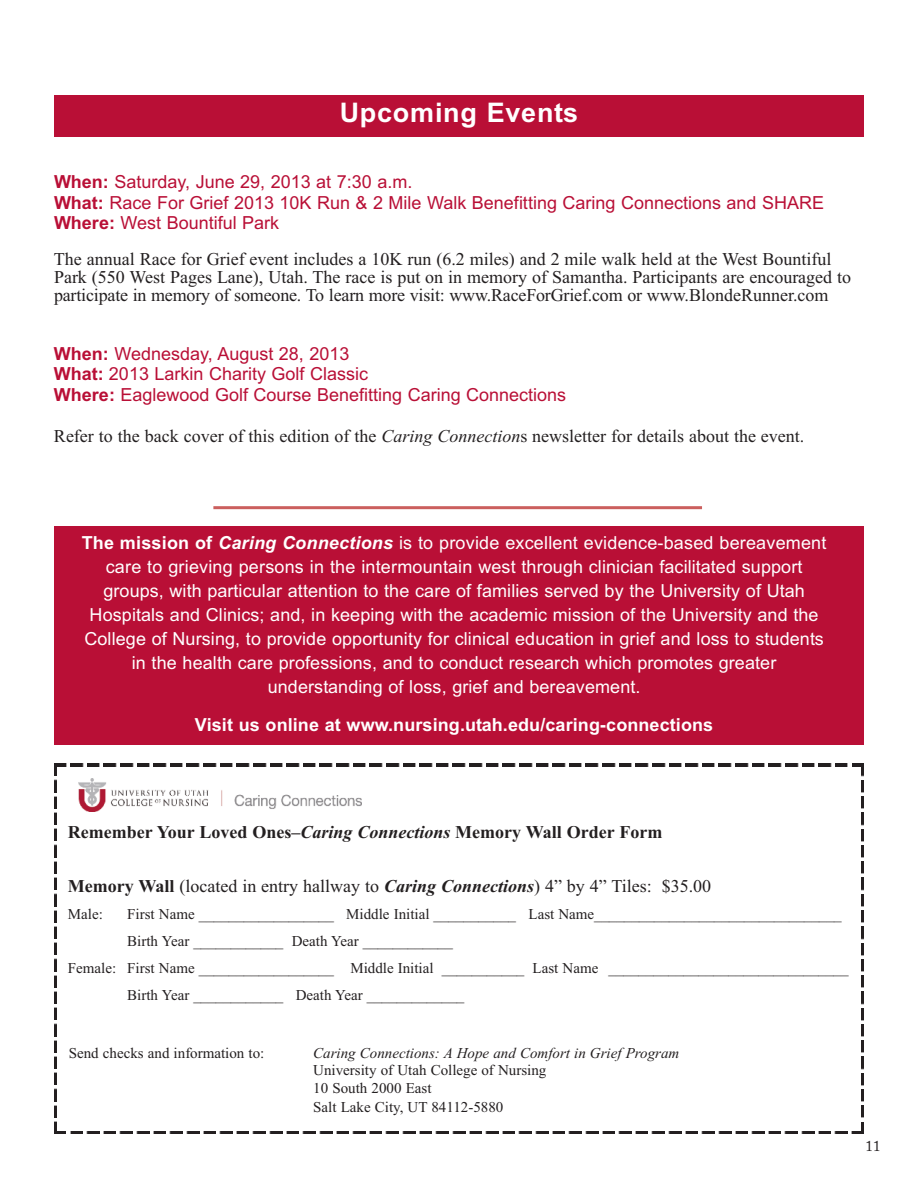
<style>
.page{position:relative;width:918px;height:1188px;background:#fff}
.page>*{position:absolute;margin:0;border:0;box-sizing:border-box;transform-origin:0 0}
.t1{font:700 27px "Arial";letter-spacing:.03em;color:#fff}
.t2{font:18px/24px "Arial";letter-spacing:.005em;color:#fff;text-align:center}
.t3{font:18px/18px "Times New Roman";color:#231f20}
.t4{font:18px/20.7px "Arial";color:#b90f36}
.t5{font:700 18px "Times New Roman";color:#231f20}
.t6{font:700 18px "Arial";letter-spacing:.005em;color:#fff}
.t7{font:15px/17.2px "Times New Roman";color:#231f20}
.t8{font:italic 15px "Times New Roman";color:#231f20}
.t9{font:15px "Adobe Caslon Pro";color:#231f20}
.s1{font-weight:700}
.s2{font-style:italic}
.s3{font-weight:700;font-style:italic}
</style>
<div class="page">
<div style="left:54px;top:95px;width:810px;height:41px;background:#b90f36"></div>
<svg style="left:54px;top:764px;width:13px;height:12px"></svg>
<img style="left:70px;top:764px;width:778px;height:3px">
<svg style="left:852px;top:764px;width:12px;height:13px"></svg>
<img style="left:861px;top:780px;width:3px;height:338px">
<svg style="left:851px;top:1122px;width:13px;height:12px"></svg>
<img style="left:70px;top:1131px;width:778px;height:3px">
<svg style="left:54px;top:1121px;width:12px;height:13px"></svg>
<img style="left:54px;top:779px;width:3px;height:339px">
<img style="left:78px;top:779px;width:284px;height:32px">
<hr style="left:213px;top:506px;width:489px;height:3px;background:#cb5f5e">
<div style="left:54px;top:527px;width:810px;height:218px;background:#b90f36"></div>
<h1 class="t1" style="left:340px;top:97px;width:240px">Upcoming Events</h1>
<p class="t4" style="left:54px;top:171px;width:772px"><span class="s1">When:</span> Saturday, June 29, 2013 at 7:30 a.m.<br><span class="s1">What:</span> Race For Grief 2013 10K Run &amp; 2 Mile Walk Benefitting Caring Connections and SHARE<br><span class="s1">Where:</span> West Bountiful Park</p>
<p class="t3" style="left:54px;top:250px;width:799px">The annual Race for Grief event includes a 10K run (6.2 miles) and 2 mile walk held at the West Bountiful<br>Park (550 West Pages Lane), Utah. The race is put on in memory of Samantha. Participants are encouraged to participate in memory of someone. To learn more visit: www.RaceForGrief.com or www.BlondeRunner.com</p>
<p class="t4" style="left:54px;top:343px;width:514px"><span class="s1">When:</span> Wednesday, August 28, 2013<br><span class="s1">What:</span> 2013 Larkin Charity Golf Classic<br><span class="s1">Where:</span> Eaglewood Golf Course Benefitting Caring Connections</p>
<p class="t3" style="left:54px;top:427px;width:752px">Refer to the back cover of this edition of the <span class="s2">Caring Connection</span>s newsletter for details about the event.</p>
<p class="t2" style="left:82px;top:531px;width:746px"><span class="s1">The mission of</span> <span class="s3">Caring Connections</span> is to provide excellent evidence-based bereavement care to grieving persons in the intermountain west through clinician facilitated support groups, with particular attention to the care of families served by the University of Utah Hospitals and Clinics; and, in keeping with the academic mission of the University and the College of Nursing, to provide opportunity for clinical education in grief and loss to students in the health care professions, and to conduct research which promotes greater understanding of loss, grief and bereavement.</p>
<p class="t6" style="left:195px;top:714px;width:520px">Visit us online at www.nursing.utah.edu/caring-connections</p>
<p class="t5" style="left:68px;top:821px;width:596px">Remember Your Loved Ones–<span class="s2">Caring Connections</span> Memory Wall Order Form</p>
<p class="t3" style="left:68px;top:877px;width:645px"><span class="s1">Memory Wall</span> (located in entry hallway to <span class="s3">Caring Connections</span>) 4” by 4” Tiles: $35.00</p>
<p class="t7" style="left:68px;top:905px;width:36px">Male:</p>
<p class="t7" style="left:127px;top:905px;width:716px">First Name __________________ Middle Initial ___________ Last Name_________________________________</p>
<p class="t7" style="left:127px;top:932px;width:327px">Birth Year ____________ Death Year ____________</p>
<p class="t7" style="left:68px;top:959px;width:782px">Female: First Name __________________ Middle Initial ___________ Last Name ________________________________</p>
<p class="t7" style="left:127px;top:986px;width:339px">Birth Year ____________ Death Year _____________</p>
<p class="t7" style="left:69px;top:1044px;width:197px">Send checks and information to:</p>
<p class="t8" style="left:313px;top:1044px;width:368px">Caring Connections: A Hope and Comfort in Grief Program</p>
<p class="t7" style="left:313px;top:1062px;width:235px">University of Utah College of Nursing<br>10 South 2000 East</p>
<p class="t7" style="left:313px;top:1098px;width:192px">Salt Lake City, UT 84112-5880</p>
<p class="t9" style="left:866px;top:1140px;width:16px">11</p>
</div>
